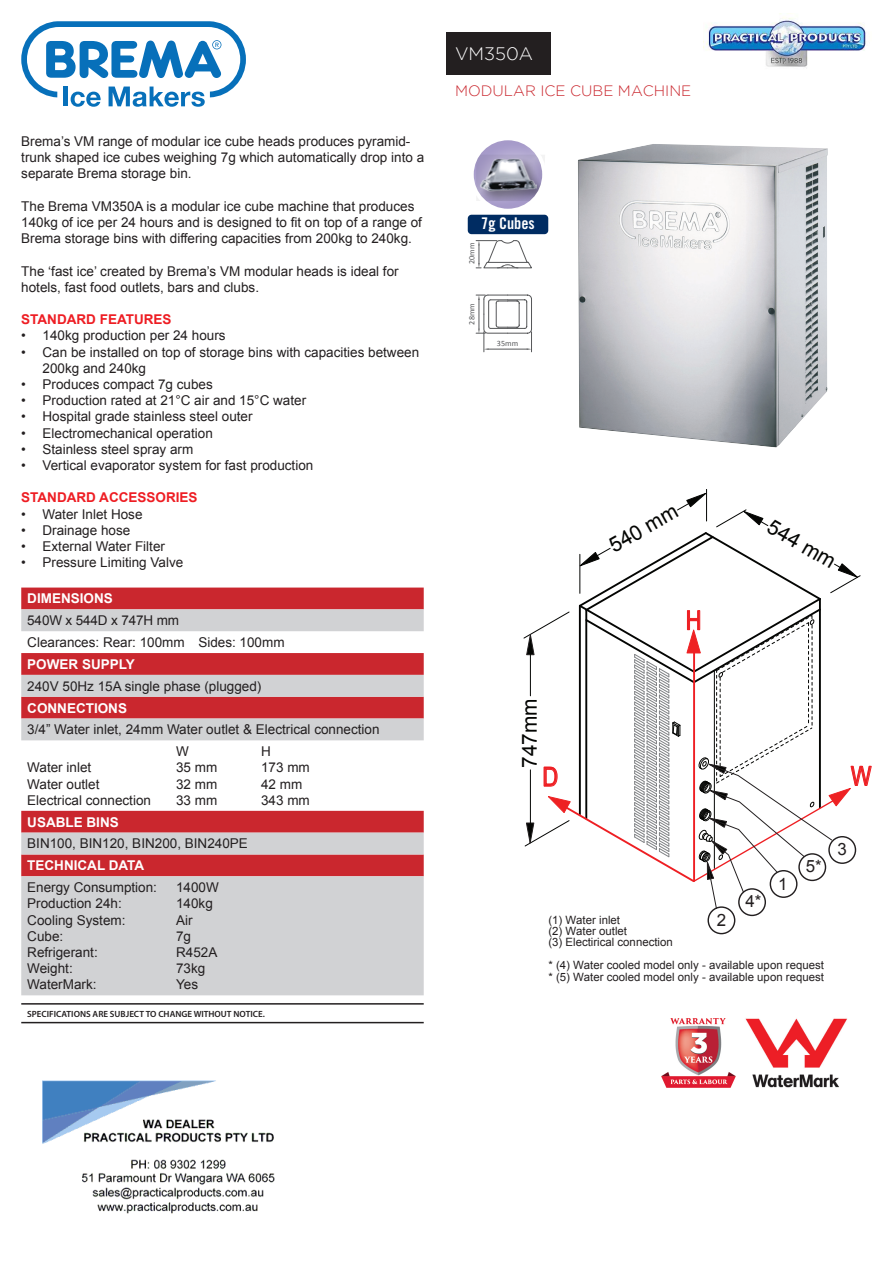
<style>
.page{position:relative;width:893px;height:1263px;background:#fff}
.page>*{position:absolute;margin:0;border:0;box-sizing:border-box;transform-origin:0 0}
.t1{font:26.7px "Arial Narrow";color:#ee1f23}
.t2{font:20.85px "Arial";color:#040503}
.t3{font:300 18px "Gotham";color:#fff}
.t4{font:16.95px "Arial";color:#231f20}
.t5{font:16.05px "Trade Gothic LT Std Bd Cn 20";color:#fff}
.t6{font:300 15px "Gotham";color:#ca272e}
.t7{font:13.5px/16.2px "Arial";color:#231f20}
.t8{font:700 13.5px "Arial";color:#fff}
.t9{font:700 13.5px "Arial";color:#ee1d23}
.t10{font:11.4px/11.4px "Arial";color:#231f20}
.t11{font:600 9px "Myriad Pro";color:#231f20}
.t12{font:8.1px "Calibri";color:#57585a}
</style>
<div class="page">
<hr style="left:706px;top:489px;width:1px;height:32px;background:#040503">
<div style="left:738px;top:888px;width:28px;height:28px;border:1px solid #231f20;border-radius:50%"></div>
<div style="left:707px;top:906px;width:28px;height:28px;border:1px solid #231f20;border-radius:50%"></div>
<svg style="left:523px;top:492px;width:349px;height:417px"></svg>
<img style="left:578px;top:144px;width:250px;height:303px">
<svg style="left:21px;top:21px;width:225px;height:86px"></svg>
<div style="left:446px;top:32px;width:105px;height:42px;background:#231f20"></div>
<div style="left:21px;top:587px;width:403px;height:22px;background:#ca272e"></div>
<svg style="left:21px;top:609px;width:403px;height:386px;fill:#d1d2d4"></svg>
<hr style="left:21px;top:1003px;width:403px;height:1px;background:#231f20">
<hr style="left:21px;top:1022px;width:403px;height:1px;background:#231f20">
<div style="left:468px;top:215px;width:80px;height:19px;background:#002c62;border-radius:4px"></div>
<svg style="left:470px;top:141px;width:76px;height:74px"></svg>
<svg style="left:476px;top:155px;width:69px;height:46px"></svg>
<img style="left:479px;top:157px;width:57px;height:35px">
<div style="left:470px;top:136px;width:76px;height:77px;border:4px solid #fff;border-radius:50%"></div>
<svg style="left:476px;top:240px;width:56px;height:29px"></svg>
<svg style="left:476px;top:294px;width:56px;height:58px"></svg>
<img style="left:745px;top:1018px;width:102px;height:70px">
<img style="left:662px;top:1019px;width:74px;height:69px">
<img style="left:43px;top:1080px;width:232px;height:134px">
<img style="left:703px;top:13px;width:163px;height:54px">
<p class="t7" style="left:21px;top:133px;width:404px">Brema’s VM range of modular ice cube heads produces pyramid&shy;trunk shaped ice cubes weighing 7g which automatically drop into a separate Brema storage bin.</p>
<p class="t7" style="left:21px;top:198px;width:402px">The Brema VM350A is a modular ice cube machine that produces<br>140kg of ice per 24 hours and is designed to fit on top of a range of<br>Brema storage bins with differing capacities from 200kg to 240kg.</p>
<p class="t7" style="left:21px;top:263px;width:379px">The ‘fast ice’ created by Brema’s VM modular heads is ideal for hotels, fast food outlets, bars and clubs.</p>
<p class="t9" style="left:21px;top:310px;width:152px">STANDARD FEATURES</p>
<p class="t7" style="left:21px;top:328px;width:206px">• 140kg production per 24 hours</p>
<p class="t7" style="left:43px;top:344px;width:378px;text-indent:-21px">• Can be installed on top of storage bins with capacities between<br>200kg and 240kg</p>
<p class="t7" style="left:21px;top:376px;width:193px">• Produces compact 7g cubes</p>
<p class="t7" style="left:21px;top:392px;width:286px">• Production rated at 21°C air and 15°C water</p>
<p class="t7" style="left:21px;top:409px;width:233px">• Hospital grade stainless steel outer</p>
<p class="t7" style="left:21px;top:425px;width:193px">• Electromechanical operation</p>
<p class="t7" style="left:21px;top:441px;width:174px">• Stainless steel spray arm</p>
<p class="t7" style="left:21px;top:457px;width:294px">• Vertical evaporator system for fast production</p>
<p class="t9" style="left:21px;top:489px;width:178px">STANDARD ACCESSORIES</p>
<p class="t7" style="left:21px;top:506px;width:123px">• Water Inlet Hose</p>
<p class="t7" style="left:21px;top:522px;width:111px">• Drainage hose</p>
<p class="t7" style="left:21px;top:538px;width:145px">• External Water Filter</p>
<p class="t7" style="left:21px;top:554px;width:164px">• Pressure Limiting Valve</p>
<p class="t8" style="left:27px;top:590px;width:87px">DIMENSIONS</p>
<p class="t7" style="left:27px;top:610px;width:259px;line-height:21.9px">540W x 544D x 747H mm<br>Clearances: Rear: 100mm Sides: 100mm</p>
<p class="t8" style="left:27px;top:655px;width:109px">POWER SUPPLY</p>
<p class="t7" style="left:27px;top:678px;width:236px">240V 50Hz 15A single phase (plugged)</p>
<p class="t8" style="left:27px;top:699px;width:101px">CONNECTIONS</p>
<p class="t7" style="left:176px;top:719px;width:205px;line-height:21.9px;text-indent:-149px">3/4” Water inlet, 24mm Water outlet &amp; Electrical connection<br>W</p>
<p class="t7" style="left:261px;top:743px;width:11px">H</p>
<p class="t7" style="left:27px;top:760px;width:66px">Water inlet</p>
<p class="t7" style="left:176px;top:760px;width:43px">35 mm</p>
<p class="t7" style="left:261px;top:760px;width:50px">173 mm</p>
<p class="t7" style="left:27px;top:776px;width:74px">Water outlet</p>
<p class="t7" style="left:176px;top:776px;width:43px">32 mm</p>
<p class="t7" style="left:261px;top:776px;width:43px">42 mm</p>
<p class="t7" style="left:27px;top:792px;width:125px">Electrical connection</p>
<p class="t7" style="left:176px;top:792px;width:43px">33 mm</p>
<p class="t7" style="left:261px;top:792px;width:50px">343 mm</p>
<p class="t8" style="left:27px;top:813px;width:93px">USABLE BINS</p>
<p class="t7" style="left:27px;top:836px;width:222px">BIN100, BIN120, BIN200, BIN240PE</p>
<p class="t8" style="left:27px;top:856px;width:118px">TECHNICAL DATA</p>
<p class="t7" style="left:27px;top:879px;width:131px">Energy Consumption:</p>
<p class="t7" style="left:176px;top:879px;width:44px">1400W</p>
<p class="t7" style="left:27px;top:896px;width:96px">Production 24h:</p>
<p class="t7" style="left:176px;top:896px;width:38px">140kg</p>
<p class="t7" style="left:27px;top:912px;width:100px">Cooling System:</p>
<p class="t7" style="left:176px;top:912px;width:18px">Air</p>
<p class="t7" style="left:27px;top:928px;width:38px">Cube:</p>
<p class="t7" style="left:176px;top:928px;width:17px">7g</p>
<p class="t7" style="left:27px;top:944px;width:72px">Refrigerant:</p>
<p class="t7" style="left:176px;top:944px;width:43px">R452A</p>
<p class="t7" style="left:27px;top:960px;width:47px">Weight:</p>
<p class="t7" style="left:176px;top:960px;width:31px">73kg</p>
<p class="t7" style="left:27px;top:977px;width:71px">WaterMark:</p>
<p class="t7" style="left:176px;top:977px;width:24px">Yes</p>
<p class="t11" style="left:27px;top:1008px;width:239px">SPECIFICATIONS ARE SUBJECT TO CHANGE WITHOUT NOTICE.</p>
<h3 class="t3" style="left:455px;top:44px;width:79px">VM350A</h3>
<p class="t6" style="left:455px;top:83px;width:238px">MODULAR ICE CUBE MACHINE</p>
<p class="t5" style="left:481px;top:214px;width:55px">7g Cubes</p>
<p class="t12" style="left:467px;top:264px;width:23px;rotate:-90deg">20mm</p>
<p class="t12" style="left:467px;top:324px;width:23px;rotate:-90deg">28mm</p>
<p class="t12" style="left:497px;top:338px;width:23px">35mm</p>
<h2 class="t2" style="left:604px;top:534px;width:77px;rotate:-29deg">540 mm</h2>
<h2 class="t2" style="left:776px;top:513px;width:77px;rotate:30deg">544 mm</h2>
<h1 class="t1" style="left:686px;top:601px;width:17px">H</h1>
<h2 class="t2" style="left:516px;top:768px;width:71px;rotate:-90deg">747mm</h2>
<h1 class="t1" style="left:542px;top:757px;width:17px">D</h1>
<h1 class="t1" style="left:851px;top:756px;width:22px">W</h1>
<p class="t4" style="left:745px;top:890px;width:17px">4*</p>
<p class="t4" style="left:778px;top:873px;width:11px">1</p>
<p class="t4" style="left:806px;top:855px;width:17px">5*</p>
<p class="t10" style="left:548px;top:914px;width:73px">(1) Water inlet</p>
<p class="t4" style="left:717px;top:908px;width:11px">2</p>
<p class="t10" style="left:548px;top:925px;width:126px">(2) Water outlet<br>(3) Electirical connection</p>
<p class="t10" style="left:548px;top:960px;width:277px">* (4) Water cooled model only - available upon request * (5) Water cooled model only - available upon request</p>
<p class="t4" style="left:837px;top:838px;width:11px">3</p>
</div>
